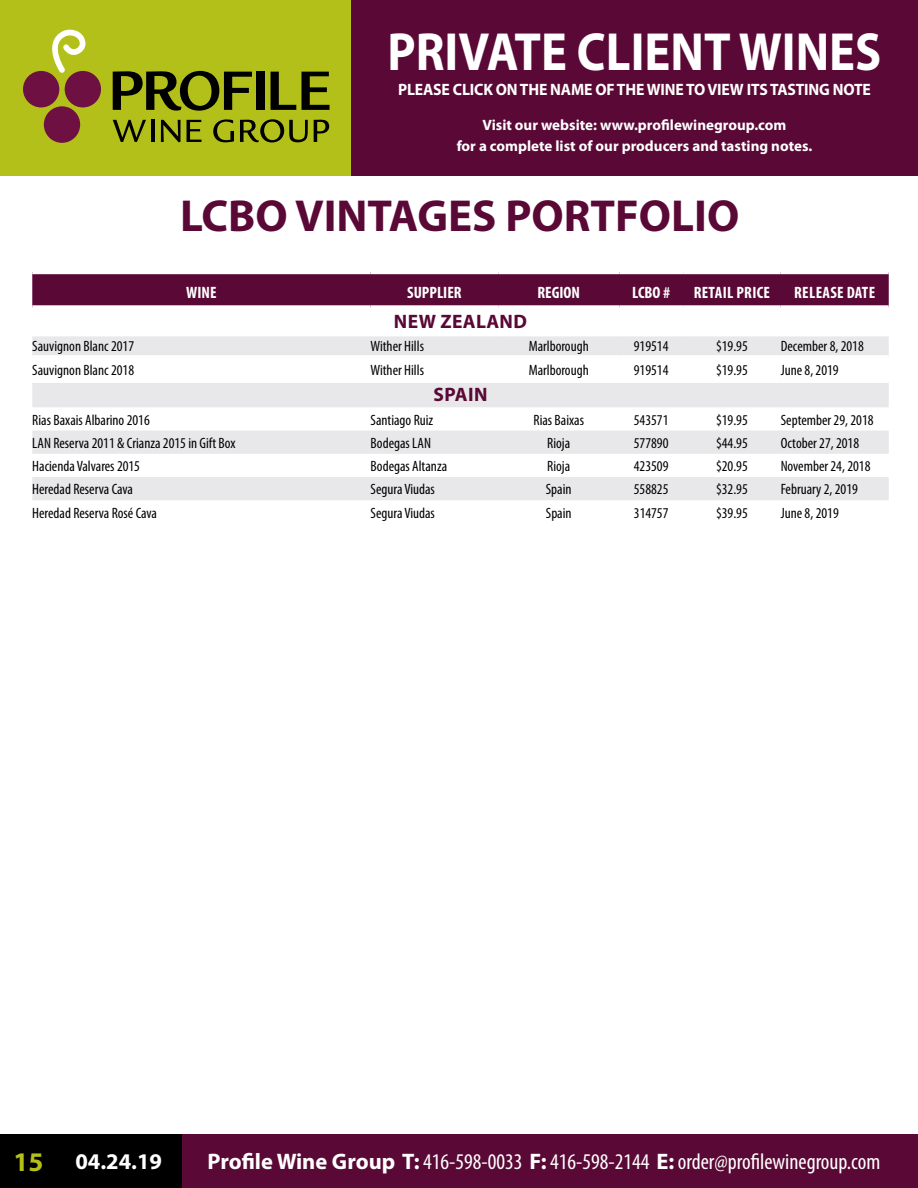
<style>
.page{position:relative;width:918px;height:1188px;background:#fff}
.page>*{position:absolute;margin:0;border:0;box-sizing:border-box;transform-origin:0 0}
.t1{font:700 54px "Myriad Pro";color:#fff;scale:.9 1}
.t2{font:700 45px "Myriad Pro";color:#5a0835}
.t3{font:700 27px "Myriad Pro";color:#b4c01a}
.t4{font:condensed 22.5px "Myriad Pro";color:#fff}
.t5{font:700 22.5px "Myriad Pro";color:#fff}
.t6{font:700 19.5px "Myriad Pro";letter-spacing:.02em;color:#5a0835}
.t7{font:700 16.5px "Myriad Pro";letter-spacing:-.01em;color:#fff;scale:.95 1}
.t8{font:700 condensed 16.5px "Myriad Pro";color:#fff}
.t9{font:700 condensed 16.5px "Myriad Pro";letter-spacing:.02em;color:#fff}
.t10{font:condensed 15px "Myriad Pro";color:#000}
.t11{font:700 15px/21px "Myriad Pro";color:#fff;text-align:center}
.s1{font-weight:700;font-stretch:normal}
</style>
<div class="page">
<div style="left:0;top:0;width:351px;height:176px;background:#b4c01a"></div>
<div style="left:178px;top:1134px;width:740px;height:54px;background:#5a0835"></div>
<div style="left:351px;top:0;width:567px;height:176px;background:#5a0835"></div>
<div style="left:0;top:1134px;width:181px;height:54px;background:#000"></div>
<svg style="left:113px;top:71px;width:139px;height:40px"></svg>
<div style="left:257px;top:72px;width:8px;height:38px;background:#000"></div>
<svg style="left:271px;top:72px;width:59px;height:38px"></svg>
<svg style="left:113px;top:120px;width:33px;height:22px"></svg>
<hr style="left:151px;top:120px;width:3px;height:22px;background:#000">
<svg style="left:161px;top:120px;width:20px;height:22px"></svg>
<svg style="left:187px;top:120px;width:15px;height:22px"></svg>
<svg style="left:213px;top:119px;width:21px;height:23px"></svg>
<svg style="left:240px;top:119px;width:68px;height:23px"></svg>
<svg style="left:314px;top:120px;width:15px;height:22px"></svg>
<div style="left:44px;top:106px;width:36px;height:37px;background:#6e1042;border-radius:50%"></div>
<div style="left:23px;top:71px;width:36px;height:36px;background:#6e1042;border-radius:50%"></div>
<div style="left:65px;top:71px;width:36px;height:36px;background:#6e1042;border-radius:50%"></div>
<svg style="left:52px;top:30px;width:33px;height:43px"></svg>
<div style="left:32px;top:274px;width:857px;height:31px;background:#5a0835"></div>
<svg style="left:32px;top:336px;width:857px;height:164px;fill:#e8e8ea"></svg>
<div style="left:32px;top:355px;width:339px;height:5px;background:#fff"></div>
<div style="left:371px;top:355px;width:127px;height:5px;background:#fff"></div>
<div style="left:498px;top:355px;width:121px;height:5px;background:#fff"></div>
<div style="left:619px;top:355px;width:64px;height:5px;background:#fff"></div>
<div style="left:683px;top:355px;width:98px;height:5px;background:#fff"></div>
<div style="left:781px;top:355px;width:108px;height:5px;background:#fff"></div>
<div style="left:32px;top:378px;width:339px;height:5px;background:#fff"></div>
<div style="left:371px;top:378px;width:127px;height:5px;background:#fff"></div>
<div style="left:498px;top:378px;width:121px;height:5px;background:#fff"></div>
<div style="left:619px;top:378px;width:64px;height:5px;background:#fff"></div>
<div style="left:683px;top:378px;width:98px;height:5px;background:#fff"></div>
<div style="left:781px;top:378px;width:108px;height:5px;background:#fff"></div>
<h1 class="t1" style="left:388px;top:17px;width:550px">PRIVATE CLIENT WINES</h1>
<p class="t7" style="left:398px;top:79px;width:499px">PLEASE CLICK ON THE NAME OF THE WINE TO VIEW ITS TASTING NOTE</p>
<p class="t11" style="left:457px;top:114px;width:357px">Visit our website: www.profilewinegroup.com<br>for a complete list of our producers and tasting notes.</p>
<h2 class="t2" style="left:180px;top:187px;width:561px">LCBO VINTAGES PORTFOLIO</h2>
<p class="t8" style="left:186px;top:282px;width:32px">WINE</p>
<p class="t8" style="left:407px;top:282px;width:56px">SUPPLIER</p>
<p class="t8" style="left:537px;top:282px;width:44px">REGION</p>
<p class="t8" style="left:632px;top:282px;width:39px">LCBO #</p>
<p class="t9" style="left:694px;top:282px;width:78px">RETAIL PRICE</p>
<p class="t9" style="left:794px;top:282px;width:83px">RELEASE DATE</p>
<h3 class="t6" style="left:394px;top:309px;width:135px">NEW ZEALAND</h3>
<p class="t10" style="left:32px;top:337px;width:103px">Sauvignon Blanc 2017</p>
<p class="t10" style="left:371px;top:337px;width:55px">Wither Hills</p>
<p class="t10" style="left:529px;top:337px;width:62px">Marlborough</p>
<p class="t10" style="left:634px;top:337px;width:36px">919514</p>
<p class="t10" style="left:716px;top:337px;width:33px">$19.95</p>
<p class="t10" style="left:781px;top:337px;width:85px">December 8, 2018</p>
<p class="t10" style="left:32px;top:361px;width:103px">Sauvignon Blanc 2018</p>
<p class="t10" style="left:371px;top:361px;width:55px">Wither Hills</p>
<p class="t10" style="left:529px;top:361px;width:62px">Marlborough</p>
<p class="t10" style="left:634px;top:361px;width:36px">919514</p>
<p class="t10" style="left:716px;top:361px;width:33px">$19.95</p>
<p class="t10" style="left:781px;top:361px;width:60px">June 8, 2019</p>
<h3 class="t6" style="left:433px;top:382px;width:56px">SPAIN</h3>
<p class="t10" style="left:32px;top:411px;width:119px">Rias Baxais Albarino 2016</p>
<p class="t10" style="left:371px;top:411px;width:64px">Santiago Ruiz</p>
<p class="t10" style="left:533px;top:411px;width:52px">Rias Baixas</p>
<p class="t10" style="left:634px;top:411px;width:36px">543571</p>
<p class="t10" style="left:716px;top:411px;width:33px">$19.95</p>
<p class="t10" style="left:781px;top:411px;width:94px">September 29, 2018</p>
<p class="t10" style="left:32px;top:434px;width:205px">LAN Reserva 2011 &amp; Crianza 2015 in Gift Box</p>
<p class="t10" style="left:371px;top:434px;width:62px">Bodegas LAN</p>
<p class="t10" style="left:547px;top:434px;width:25px">Rioja</p>
<p class="t10" style="left:634px;top:434px;width:36px">577890</p>
<p class="t10" style="left:716px;top:434px;width:33px">$44.95</p>
<p class="t10" style="left:781px;top:434px;width:80px">October 27, 2018</p>
<p class="t10" style="left:32px;top:457px;width:109px">Hacienda Valvares 2015</p>
<p class="t10" style="left:371px;top:457px;width:78px">Bodegas Altanza</p>
<p class="t10" style="left:547px;top:457px;width:25px">Rioja</p>
<p class="t10" style="left:634px;top:457px;width:36px">423509</p>
<p class="t10" style="left:716px;top:457px;width:33px">$20.95</p>
<p class="t10" style="left:781px;top:457px;width:91px">November 24, 2018</p>
<p class="t10" style="left:32px;top:480px;width:102px">Heredad Reserva Cava</p>
<p class="t10" style="left:371px;top:480px;width:66px">Segura Viudas</p>
<p class="t10" style="left:546px;top:480px;width:27px">Spain</p>
<p class="t10" style="left:634px;top:480px;width:36px">558825</p>
<p class="t10" style="left:716px;top:480px;width:33px">$32.95</p>
<p class="t10" style="left:781px;top:480px;width:79px">February 2, 2019</p>
<p class="t10" style="left:32px;top:504px;width:126px">Heredad Reserva Rosé Cava</p>
<p class="t10" style="left:371px;top:504px;width:66px">Segura Viudas</p>
<p class="t10" style="left:546px;top:504px;width:27px">Spain</p>
<p class="t10" style="left:634px;top:504px;width:36px">314757</p>
<p class="t10" style="left:716px;top:504px;width:33px">$39.95</p>
<p class="t10" style="left:781px;top:504px;width:60px">June 8, 2019</p>
<h3 class="t3" style="left:14px;top:1144px;width:31px">15</h3>
<h3 class="t4" style="left:208px;top:1148px;width:674px"><span class="s1">Profile Wine Group T:</span> 416-598-0033 <span class="s1">F:</span> 416-598-2144 <span class="s1">E:</span> order@profilewinegroup.com</h3>
<h3 class="t5" style="left:75px;top:1147px;width:88px">04.24.19</h3>
</div>
